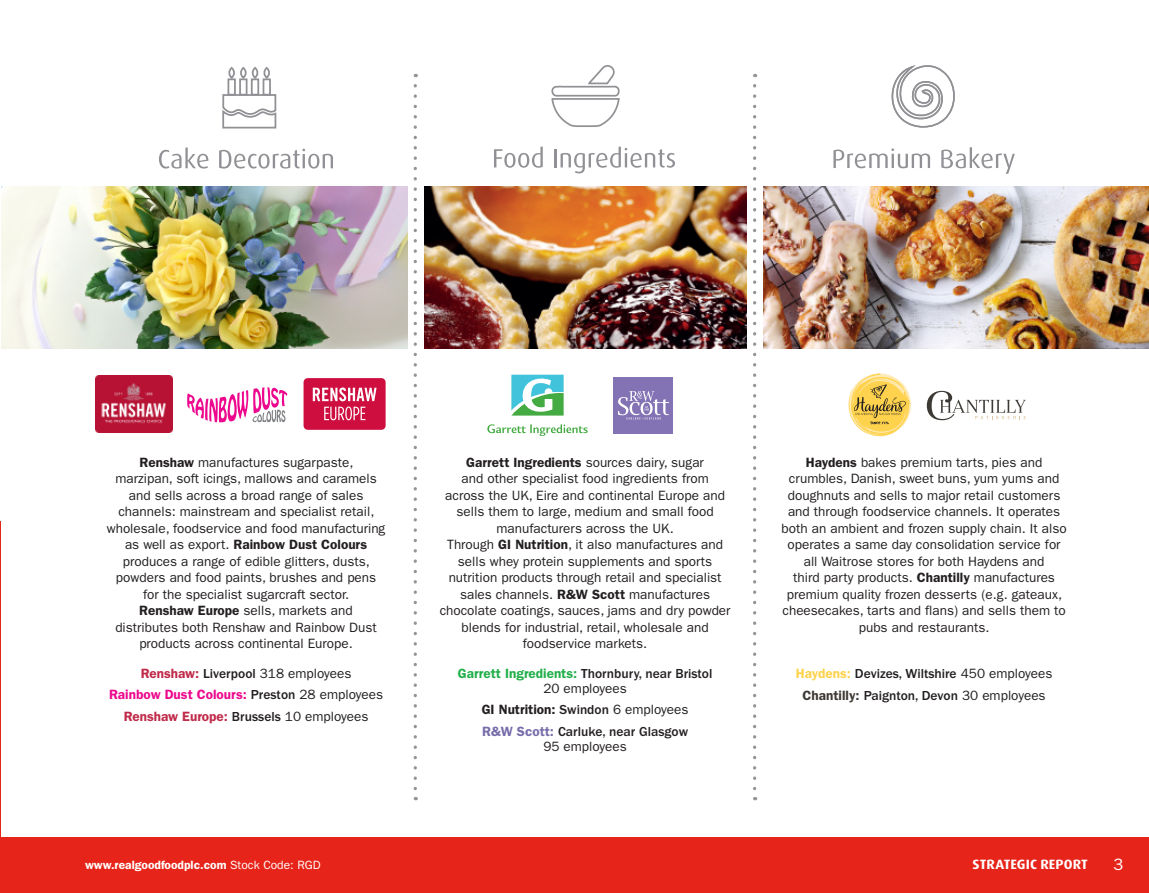
<style>
.page{position:relative;width:1149px;height:893px;background:#fff}
.page>*{position:absolute;margin:0;border:0;box-sizing:border-box;transform-origin:0 0}
.t1{font:16.5px "ITC Franklin Gothic Std";color:#fff}
.t2{font:13.5px/16.5px "ITC Franklin Gothic Std";color:#231f20;text-align:center}
.t3{font:500 13.5px/21.5px "ITC Franklin Gothic Std";color:#231f20;text-align:center}
.t4{font:700 13.5px "Dax OT";letter-spacing:.005em;color:#fff;scale:1.05 1}
.t5{font:600 12px "ITC Franklin Gothic Std";color:#fff}
.s1{font-weight:600}
.s2{font-weight:600;color:#c02a49}
.s3{font-weight:500}
.s4{font-weight:600;color:#ed088d}
.s5{font-weight:600;color:#22af4a}
.s6{font-weight:400}
.s7{font-weight:600;color:#786dab}
.s8{font-weight:600;color:#fed24c}
.s9{font-weight:600;color:#3d3934}
</style>
<div class="page">
<svg style="left:159px;top:147px;width:49px;height:22px"></svg>
<svg style="left:219px;top:149px;width:114px;height:20px"></svg>
<svg style="left:228px;top:66px;width:18px;height:12px"></svg>
<svg style="left:252px;top:66px;width:18px;height:14px"></svg>
<svg style="left:222px;top:93px;width:55px;height:36px"></svg>
<div style="left:227px;top:78px;width:9px;height:18px;border:2px solid #919195"></div>
<div style="left:239px;top:78px;width:8px;height:18px;border:2px solid #919195"></div>
<div style="left:251px;top:78px;width:8px;height:18px;border:2px solid #919195"></div>
<div style="left:262px;top:78px;width:9px;height:18px;border:2px solid #919195"></div>
<svg style="left:494px;top:147px;width:48px;height:21px"></svg>
<svg style="left:554px;top:147px;width:120px;height:26px"></svg>
<svg style="left:551px;top:65px;width:69px;height:62px"></svg>
<svg style="left:833px;top:148px;width:96px;height:20px"></svg>
<svg style="left:941px;top:147px;width:73px;height:27px"></svg>
<svg style="left:891px;top:65px;width:64px;height:63px"></svg>
<hr style="left:0;top:521px;width:1px;height:323px;background:#e72419">
<svg style="left:413px;top:86px;width:4px;height:714px"></svg>
<svg style="left:753px;top:86px;width:3px;height:714px"></svg>
<img style="left:1px;top:186px;width:406px;height:163px">
<img style="left:424px;top:186px;width:322px;height:163px">
<img style="left:763px;top:186px;width:385px;height:163px">
<svg style="left:187px;top:387px;width:100px;height:36px"></svg>
<svg style="left:926px;top:391px;width:99px;height:29px"></svg>
<svg style="left:848px;top:373px;width:63px;height:64px"></svg>
<svg style="left:511px;top:375px;width:52px;height:41px"></svg>
<svg style="left:487px;top:424px;width:100px;height:12px"></svg>
<div style="left:303px;top:378px;width:82px;height:52px;background:#cf0e40;border-radius:4px"></div>
<svg style="left:313px;top:387px;width:63px;height:33px"></svg>
<div style="left:613px;top:377px;width:60px;height:56px;background:#8373b4"></div>
<svg style="left:618px;top:391px;width:50px;height:28px"></svg>
<img style="left:95px;top:375px;width:77px;height:58px">
<div style="left:0;top:838px;width:1148px;height:55px;background:#e72419"></div>
<p class="t2" style="left:107px;top:454px;width:280px"><span class="s1">Renshaw</span> manufactures sugarpaste,<br>marzipan, soft icings, mallows and caramels and sells across a broad range of sales channels: mainstream and specialist retail, wholesale, foodservice and food manufacturing as well as export. <span class="s1">Rainbow Dust Colours </span>produces a range of edible glitters, dusts, powders and food paints, brushes and pens for the specialist sugarcraft sector.<br><span class="s1">Renshaw Europe</span> sells, markets and distributes both Renshaw and Rainbow Dust products across continental Europe.</p>
<p class="t2" style="left:109px;top:663px;width:275px;line-height:21.5px"><span class="s2">Renshaw:</span> <span class="s3">Liverpool</span> 318 employees<br><span class="s4">Rainbow Dust Colours:</span> <span class="s3">Preston</span> 28 employees<br><span class="s2">Renshaw Europe:</span> <span class="s3">Brussels</span> 10 employees</p>
<p class="t2" style="left:439px;top:454px;width:292px"><span class="s1">Garrett Ingredients</span> sources dairy, sugar<br>and other specialist food ingredients from<br>across the UK, Eire and continental Europe and sells them to large, medium and small food manufacturers across the UK.<br>Through <span class="s1">GI Nutrition</span>, it also manufactures and sells whey protein supplements and sports nutrition products through retail and specialist sales channels. <span class="s1">R&amp;W Scott</span> manufactures chocolate coatings, sauces, jams and dry powder blends for industrial, retail, wholesale and foodservice markets.</p>
<p class="t3" style="left:458px;top:666px;width:256px;line-height:15px"><span class="s5">Garrett Ingredients:</span> Thornbury, near Bristol<br><span class="s6">20 employees</span></p>
<p class="t3" style="left:481px;top:699px;width:208px;text-align:left"><span class="s1">GI Nutrition:</span> Swindon <span class="s6">6 employees<br></span><span class="s7">R&amp;W Scott:</span> Carluke, near Glasgow</p>
<p class="t2" style="left:543px;top:738px;width:85px">95 employees</p>
<p class="t2" style="left:781px;top:454px;width:286px"><span class="s1">Haydens</span> bakes premium tarts, pies and crumbles, Danish, sweet buns, yum yums and doughnuts and sells to major retail customers and through foodservice channels. It operates both an ambient and frozen supply chain. It also operates a same day consolidation service for all Waitrose stores for both Haydens and<br>third party products. <span class="s1">Chantilly</span> manufactures premium quality frozen desserts (e.g. gateaux, cheesecakes, tarts and flans) and sells them to pubs and restaurants.</p>
<p class="t3" style="left:795px;top:663px;width:258px"><span class="s8">Haydens:</span> Devizes, Wiltshire <span class="s6">450 employees<br></span><span class="s9">Chantilly:</span> Paignton, Devon <span class="s6">30 employees</span></p>
<p class="t5" style="left:85px;top:857px;width:237px">www.realgoodfoodplc.com <span class="s6">Stock Code: RGD</span></p>
<p class="t4" style="left:972px;top:855px;width:111px">STRATEGIC REPORT</p>
<p class="t1" style="left:1113px;top:855px;width:11px">3</p>
</div>
